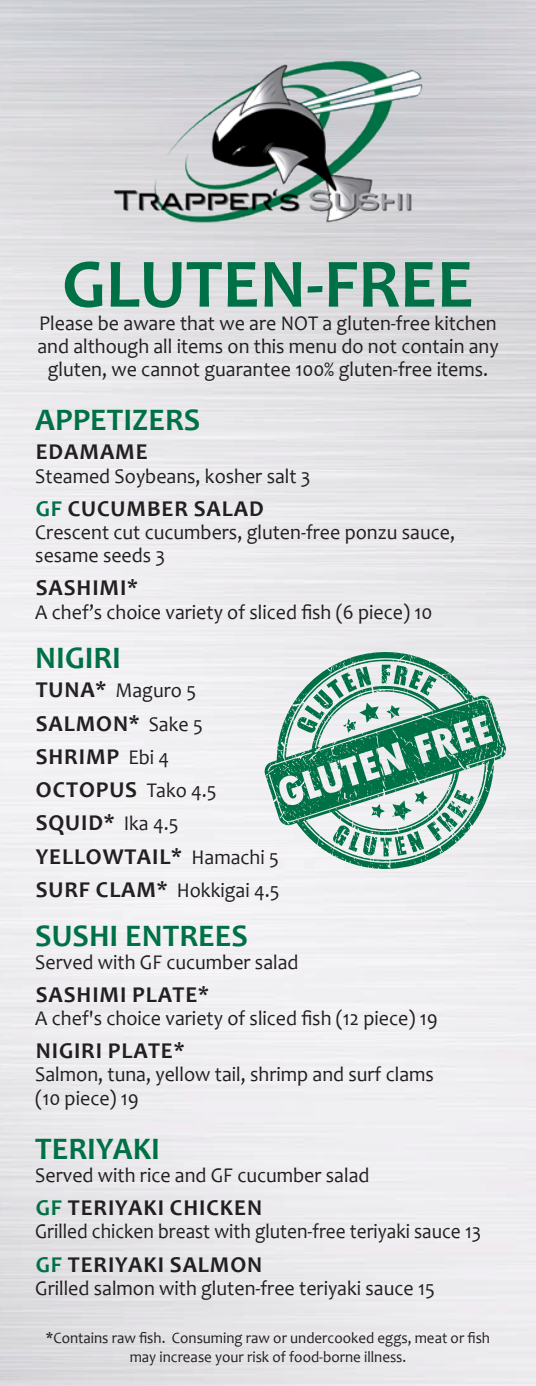
<style>
.page{position:relative;width:536px;height:1386px;background:#fff}
.page>*{position:absolute;margin:0;border:0;box-sizing:border-box;transform-origin:0 0}
.t1{font:700 70px "Candara";color:#007146}
.t2{font:700 31.5px "Candara";color:#007146}
.t3{font:700 22.75px/33.2px "Candara";letter-spacing:.04em;color:#231f20}
.t4{font:21px/23.1px "Candara";color:#231f20;scale:.95 1}
.t5{font:21px "Candara";color:#231f20;scale:.92 1}
.t6{font:15.75px/19.2px "Candara";color:#231f20;text-align:center;scale:.95 1}
.s1{color:#007146}
.s2{font-weight:700;font-size:22.75px}
.s3{font-weight:400;font-size:21px}
</style>
<div class="page">
<svg style="left:264px;top:652px;width:242px;height:217px;fill:#e9e8eb"></svg>
<img style="left:113px;top:56px;width:310px;height:172px">
<h1 class="t1" style="left:62px;top:240px;width:413px">GLUTEN-FREE</h1>
<p class="t4" style="left:37px;top:311px;width:487px;text-align:center">Please be aware that we are NOT a gluten-free kitchen and although all items on this menu do not contain any gluten, we cannot guarantee 100% gluten-free items.</p>
<h2 class="t2" style="left:35px;top:400px;width:166px">APPETIZERS</h2>
<p class="t3" style="left:36px;top:435px;width:113px">EDAMAME</p>
<p class="t4" style="left:35px;top:464px;width:291px">Steamed Soybeans, kosher salt 3</p>
<p class="t3" style="left:36px;top:491px;width:229px"><span class="s1">GF</span> CUCUMBER SALAD</p>
<p class="t4" style="left:35px;top:520px;width:443px">Crescent cut cucumbers, gluten-free ponzu sauce, sesame seeds 3</p>
<p class="t3" style="left:36px;top:571px;width:104px">SASHIMI*</p>
<p class="t4" style="left:35px;top:600px;width:419px">A chef’s choice variety of sliced fish (6 piece) 10</p>
<h2 class="t2" style="left:35px;top:638px;width:87px">NIGIRI</h2>
<p class="t4" style="left:36px;top:679px;width:170px"><span class="s2">TUNA*</span> Maguro 5</p>
<p class="t3" style="left:36px;top:706px;width:244px">SALMON* <span class="s3">Sake 5<br></span>SHRIMP <span class="s3">Ebi 4<br></span>OCTOPUS <span class="s3">Tako 4.5<br></span>SQUID* <span class="s3">Ika 4.5<br></span>YELLOWTAIL* <span class="s3">Hamachi 5</span></p>
<p class="t4" style="left:36px;top:878px;width:258px"><span class="s2">SURF CLAM*</span> Hokkigai 4.5</p>
<h2 class="t2" style="left:35px;top:916px;width:214px">SUSHI ENTREES</h2>
<p class="t4" style="left:35px;top:950px;width:278px">Served with GF cucumber salad</p>
<p class="t3" style="left:36px;top:978px;width:175px">SASHIMI PLATE*</p>
<p class="t4" style="left:35px;top:1006px;width:425px">A chef's choice variety of sliced fish (12 piece) 19</p>
<p class="t3" style="left:36px;top:1034px;width:151px">NIGIRI PLATE*</p>
<p class="t4" style="left:35px;top:1063px;width:421px">Salmon, tuna, yellow tail, shrimp and surf clams (10 piece) 19</p>
<h2 class="t2" style="left:35px;top:1129px;width:126px">TERIYAKI</h2>
<p class="t4" style="left:35px;top:1163px;width:353px">Served with rice and GF cucumber salad</p>
<p class="t3" style="left:36px;top:1191px;width:228px"><span class="s1">GF</span> TERIYAKI CHICKEN</p>
<p class="t5" style="left:35px;top:1218px;width:486px">Grilled chicken breast with gluten-free teriyaki sauce 13</p>
<p class="t3" style="left:36px;top:1247px;width:228px"><span class="s1">GF</span> TERIYAKI SALMON</p>
<p class="t4" style="left:35px;top:1276px;width:422px">Grilled salmon with gluten-free teriyaki sauce 15</p>
<p class="t6" style="left:46px;top:1328px;width:469px">*Contains raw fish. Consuming raw or undercooked eggs, meat or fish may increase your risk of food-borne illness.</p>
</div>
